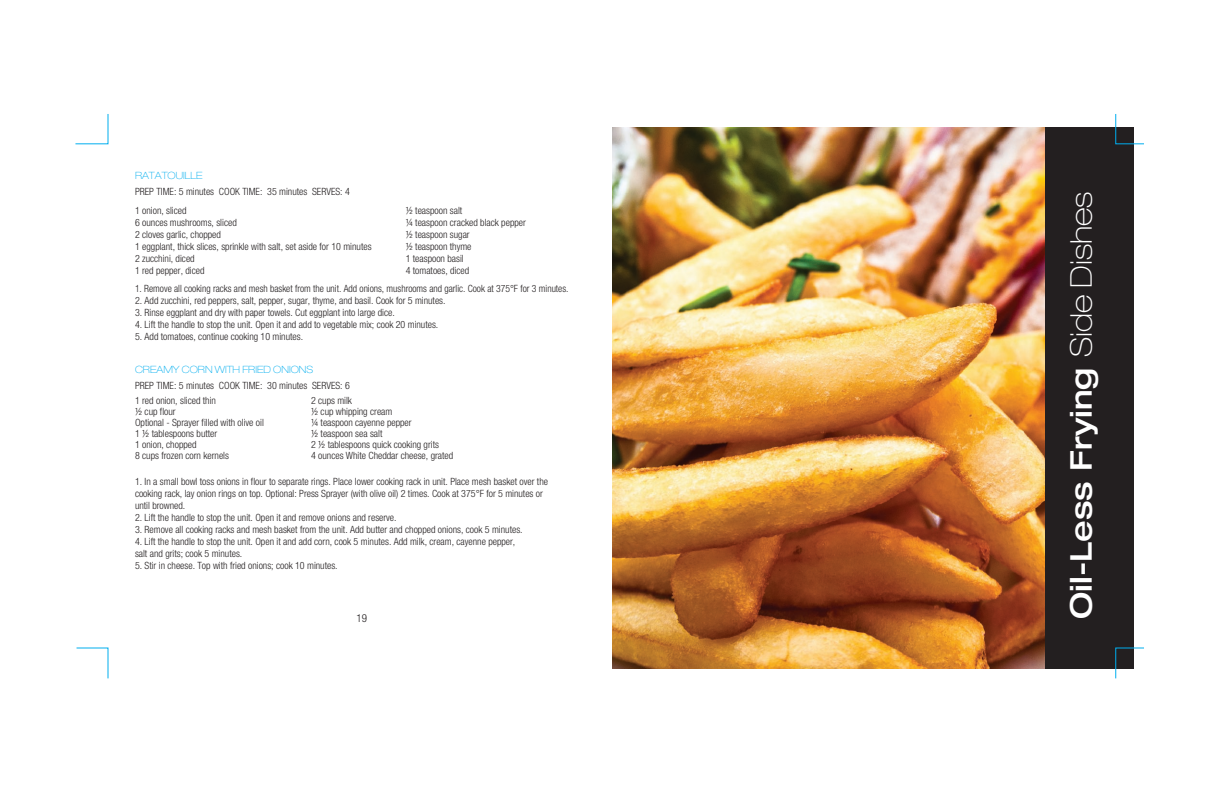
<style>
.page{position:relative;width:1224px;height:792px;background:#fff}
.page>*{position:absolute;margin:0;border:0;box-sizing:border-box;transform-origin:0 0}
.t1{font:500 expanded 30px "Helvetica Neue";color:#fff}
.t2{font:300 condensed 11px "Helvetica Neue";color:#231f20}
.t3{font:300 condensed 10px/12px "Helvetica Neue";color:#231f20}
.t4{font:100 expanded 10px "Helvetica Neue";color:#00aeef}
.s1{font-weight:100}
</style>
<div class="page">
<img style="left:613px;top:128px;width:433px;height:541px">
<div style="left:1046px;top:127px;width:88px;height:542px;background:#231f20"></div>
<svg style="left:75px;top:114px;width:34px;height:31px"></svg>
<svg style="left:76px;top:647px;width:33px;height:32px"></svg>
<svg style="left:1115px;top:647px;width:29px;height:32px"></svg>
<svg style="left:1115px;top:114px;width:29px;height:31px"></svg>
<p class="t4" style="left:135px;top:170px;width:69px">RATATOUILLE</p>
<p class="t3" style="left:135px;top:182px;width:216px;line-height:19px">PREP TIME: 5 minutes COOK TIME: 35 minutes SERVES: 4<br>1 onion, sliced</p>
<p class="t3" style="left:135px;top:217px;width:238px">6 ounces mushrooms, sliced<br>2 cloves garlic, chopped<br>1 eggplant, thick slices, sprinkle with salt, set aside for 10 minutes<br>2 zucchini, diced<br>1 red pepper, diced</p>
<p class="t3" style="left:135px;top:283px;width:435px">1. Remove all cooking racks and mesh basket from the unit. Add onions, mushrooms and garlic. Cook at 375°F for 3 minutes.</p>
<p class="t3" style="left:135px;top:295px;width:312px">2. Add zucchini, red peppers, salt, pepper, sugar, thyme, and basil. Cook for 5 minutes.</p>
<p class="t3" style="left:135px;top:307px;width:261px">3. Rinse eggplant and dry with paper towels. Cut eggplant into large dice.</p>
<p class="t3" style="left:135px;top:319px;width:305px">4. Lift the handle to stop the unit. Open it and add to vegetable mix; cook 20 minutes.</p>
<p class="t3" style="left:135px;top:331px;width:170px">5. Add tomatoes, continue cooking 10 minutes.</p>
<p class="t3" style="left:406px;top:205px;width:122px">½ teaspoon salt<br>¼ teaspoon cracked black pepper ½ teaspoon sugar<br>½ teaspoon thyme<br>1 teaspoon basil<br>4 tomatoes, diced</p>
<p class="t4" style="left:135px;top:364px;width:180px">CREAMY CORN WITH FRIED ONIONS</p>
<p class="t3" style="left:135px;top:378px;width:216px;line-height:15px">PREP TIME: 5 minutes COOK TIME: 30 minutes SERVES: 6<br>1 red onion, sliced thin</p>
<p class="t3" style="left:135px;top:406px;width:130px;line-height:11px">½ cup flour<br>Optional - Sprayer filled with olive oil<br>1 ½ tablespoons butter<br>1 onion, chopped<br>8 cups frozen corn kernels</p>
<p class="t3" style="left:311px;top:395px;width:144px;line-height:11px">2 cups milk<br>½ cup whipping cream<br>¼ teaspoon cayenne pepper<br>½ teaspoon sea salt<br>2 ½ tablespoons quick cooking grits<br>4 ounces White Cheddar cheese, grated</p>
<p class="t3" style="left:135px;top:476px;width:415px">1. In a small bowl toss onions in flour to separate rings. Place lower cooking rack in unit. Place mesh basket over the cooking rack, lay onion rings on top. Optional: Press Sprayer (with olive oil) 2 times. Cook at 375°F for 5 minutes or until browned.</p>
<p class="t3" style="left:135px;top:512px;width:263px">2. Lift the handle to stop the unit. Open it and remove onions and reserve.</p>
<p class="t3" style="left:135px;top:524px;width:389px">3. Remove all cooking racks and mesh basket from the unit. Add butter and chopped onions, cook 5 minutes.</p>
<p class="t3" style="left:135px;top:536px;width:382px">4. Lift the handle to stop the unit. Open it and add corn, cook 5 minutes. Add milk, cream, cayenne pepper, salt and grits; cook 5 minutes.</p>
<p class="t3" style="left:135px;top:560px;width:204px">5. Stir in cheese. Top with fried onions; cook 10 minutes.</p>
<p class="t2" style="left:357px;top:611px;width:12px">19</p>
<h1 class="t1" style="left:1062px;top:619px;width:429px;rotate:-90deg">Oil-Less Frying <span class="s1">Side Dishes</span></h1>
</div>
